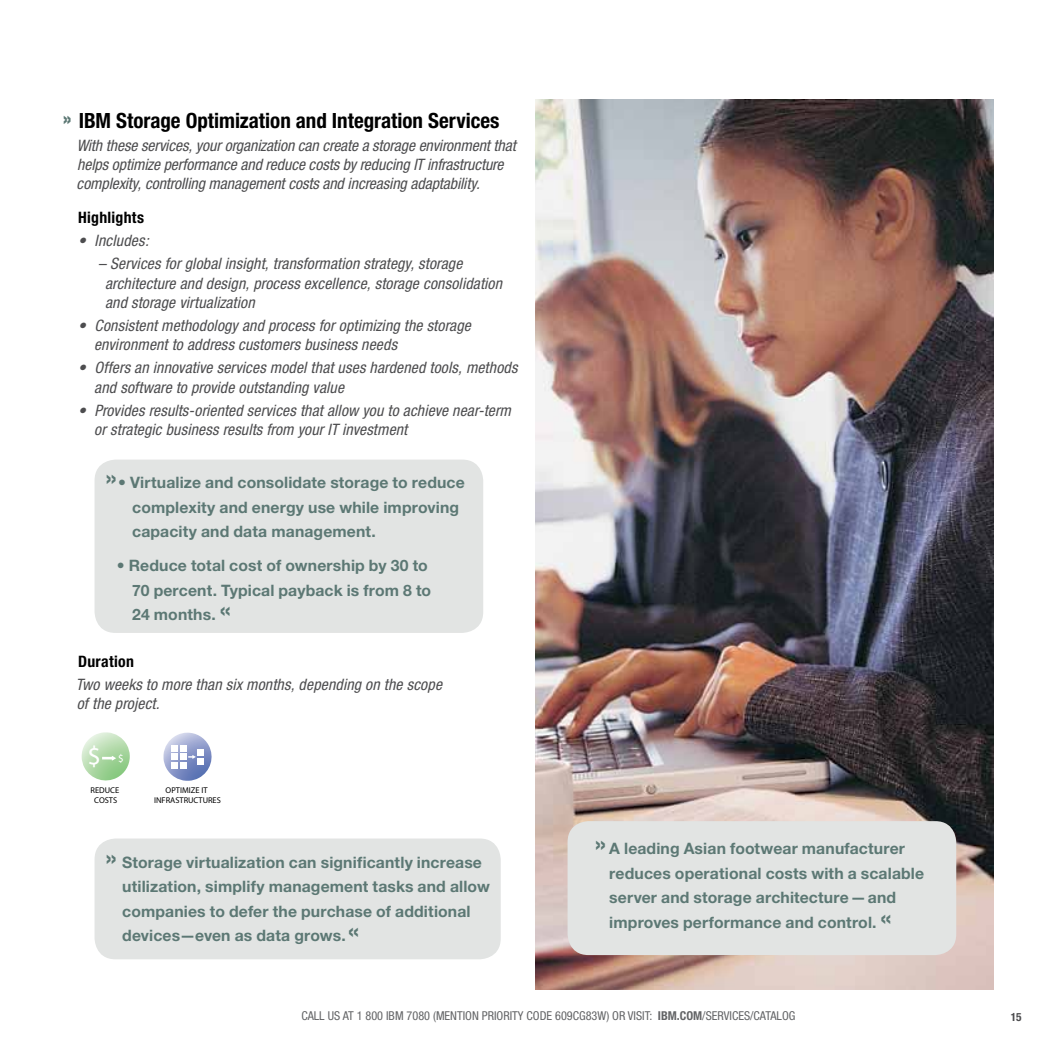
<style>
.page{position:relative;width:1040px;height:1040px;background:#fff}
.page>*{position:absolute;margin:0;border:0;box-sizing:border-box;transform-origin:0 0}
.t1{font:900 condensed 26.6px "Helvetica LT Std";color:#fff}
.t2{font:700 condensed 21px "Helvetica Neue";color:#000}
.t3{font:italic condensed 15.75px/19.2px "Helvetica Neue";letter-spacing:.01em;color:#4d4d4f}
.t4{font:700 15.75px/24.5px "Helvetica Neue";letter-spacing:.01em;color:#5c7874}
.t5{font:700 condensed 15.75px "Helvetica Neue";letter-spacing:.015em;color:#000}
.t6{font:condensed 12.25px "Helvetica Neue";color:#636466}
.t7{font:700 condensed 11.38px "Helvetica Neue";color:#4d4d4f}
.t8{font:900 condensed 11.03px "Helvetica LT Std";color:#fff}
.t9{font:condensed 8.4px/10.5px "Helvetica";color:#000;text-align:center}
.s1{color:#5c7874}
.s2{font-size:24.5px}
.s3{font-weight:700}
</style>
<div class="page">
<img style="left:535px;top:99px;width:458px;height:890px">
<div style="left:567px;top:821px;width:389px;height:134px;background:#e2e4e3;border-radius:21px"></div>
<div style="left:94px;top:838px;width:406px;height:121px;background:#e2e4e3;border-radius:21px"></div>
<div style="left:94px;top:459px;width:389px;height:174px;background:#e2e4e3;border-radius:21px"></div>
<svg style="left:82px;top:732px;width:48px;height:49px"></svg>
<svg style="left:163px;top:732px;width:49px;height:48px"></svg>
<h2 class="t2" style="left:63px;top:108px;width:438px"><span class="s1">»</span> IBM Storage Optimization and Integration Services</h2>
<p class="t3" style="left:77px;top:136px;width:440px">With these services, your organization can create a storage environment that helps optimize performance and reduce costs by reducing IT infrastructure complexity, controlling management costs and increasing adaptability.</p>
<p class="t5" style="left:78px;top:208px;width:67px">Highlights</p>
<p class="t3" style="left:78px;top:231px;width:72px">• Includes:</p>
<p class="t3" style="left:105px;top:254px;width:398px;text-indent:-7px">– Services for global insight, transformation strategy, storage architecture and design, process excellence, storage consolidation and storage virtualization</p>
<p class="t3" style="left:94px;top:316px;width:378px;text-indent:-16px">• Consistent methodology and process for optimizing the storage environment to address customers business needs</p>
<p class="t3" style="left:94px;top:358px;width:425px;text-indent:-16px">• Offers an innovative services model that uses hardened tools, methods and software to provide outstanding value</p>
<p class="t3" style="left:94px;top:400px;width:418px;text-indent:-16px">• Provides results-oriented services that allow you to achieve near-term or strategic business results from your IT investment</p>
<p class="t4" style="left:132px;top:470px;width:334px;text-indent:-26px"><span class="s2">»</span> • Virtualize and consolidate storage to reduce complexity and energy use while improving capacity and data management.</p>
<p class="t4" style="left:132px;top:553px;width:300px;text-indent:-15px">• Reduce total cost of ownership by 30 to<br>70 percent. Typical payback is from 8 to<br>24 months. <span class="s2">«</span></p>
<p class="t5" style="left:78px;top:651px;width:57px">Duration</p>
<p class="t3" style="left:76px;top:674px;width:368px">Two weeks to more than six months, depending on the scope of the project.</p>
<h1 class="t1" style="left:87px;top:740px;width:15px">$</h1>
<p class="t8" style="left:118px;top:751px;width:7px">$</p>
<p class="t9" style="left:90px;top:784px;width:30px">REDUCE<br>COSTS</p>
<p class="t9" style="left:154px;top:785px;width:68px">OPTIMIZE IT<br>INFRASTRUCTURES</p>
<p class="t4" style="left:122px;top:849px;width:369px;text-indent:-16px"><span class="s2">»</span> Storage virtualization can significantly increase utilization, simplify management tasks and allow companies to defer the purchase of additional devices—even as data grows.<span class="s2">«</span></p>
<p class="t4" style="left:609px;top:836px;width:316px;text-indent:-14px"><span class="s2">»</span> A leading Asian footwear manufacturer reduces operational costs with a scalable server and storage architecture—and improves performance and control. <span class="s2">«</span></p>
<p class="t6" style="left:301px;top:1008px;width:412px">CALL US AT 1 800 IBM 7080 (MENTION PRIORITY CODE 609CG83W) OR VISIT: <span class="s3">IBM.COM</span>/SERV</p>
<p class="t6" style="left:729px;top:1008px;width:38px">ICES/CATALO</p>
<p class="t6" style="left:788px;top:1008px;width:8px">G</p>
<p class="t7" style="left:1010px;top:1010px;width:12px">15</p>
</div>
